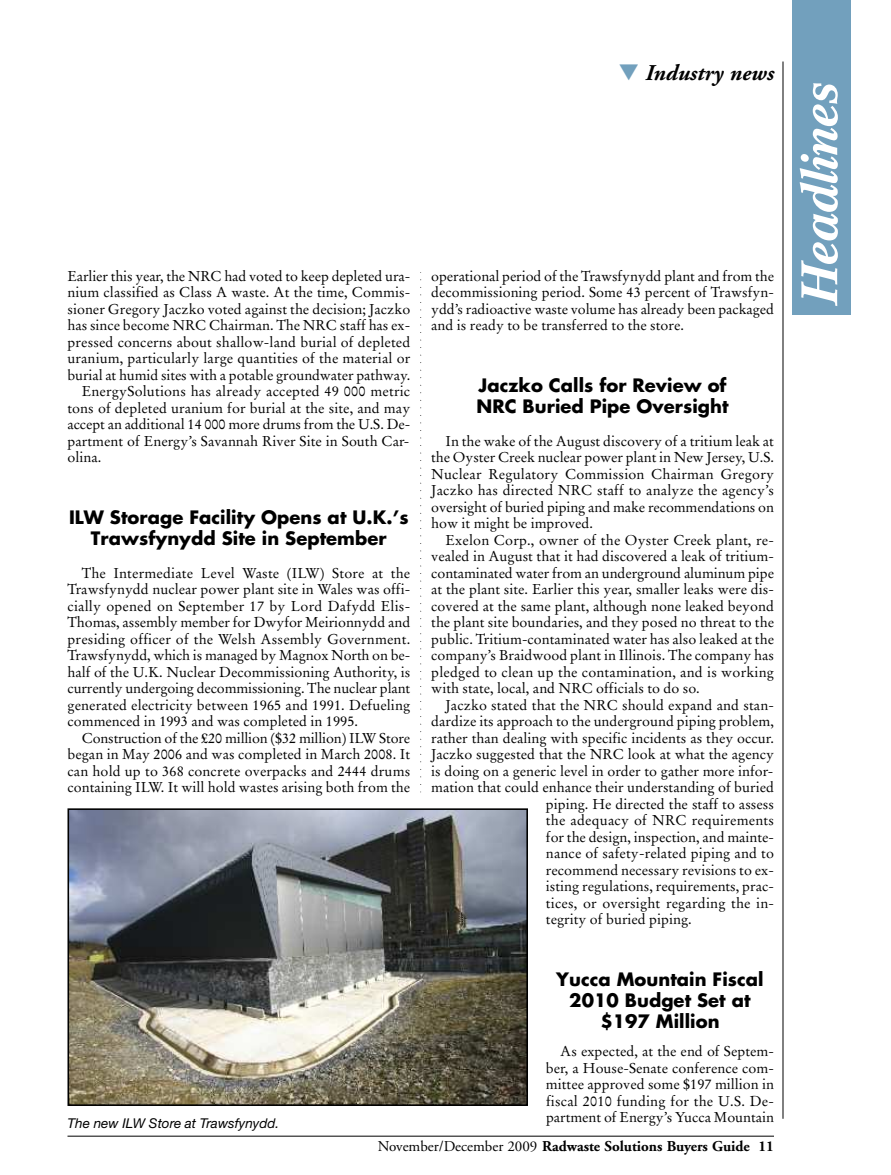
<style>
.page{position:relative;width:891px;height:1175px;background:#fff}
.page>*{position:absolute;margin:0;border:0;box-sizing:border-box;transform-origin:0 0}
.t1{font:italic 700 51px "Cremona";color:#fff}
.t2{font:italic 700 22.5px "Adobe Garamond";color:#000}
.t3{font:700 18px/21px "Futura";letter-spacing:.005em;color:#000;text-align:center}
.t4{font:700 15px "Adobe Garamond";color:#000}
.t5{font:14.25px/16.5px "Stempel Garamond";color:#000;text-align:justify}
.t6{font:italic 13.5px "Helvetica Neue";letter-spacing:.005em;color:#000}
.s1{color:#72a0bd}
.s2{font-weight:400}
</style>
<div class="page">
<hr style="left:68px;top:1135px;width:706px;height:1px;background:#000">
<hr style="left:783px;top:62px;width:1px;height:1056px;background:#000">
<div style="left:792px;top:0;width:58px;height:315px;background:#72a0bd"></div>
<svg style="left:420px;top:272px;width:1px;height:520px"></svg>
<img style="left:71px;top:811px;width:454px;height:291px">
<div style="left:68px;top:808px;width:460px;height:297px;border:2px solid #000"></div>
<h2 class="t2" style="left:619px;top:64px;width:157px"><span class="s1">▼</span> Industry news</h2>
<p class="t5" style="left:68px;top:269px;width:344px">Earlier this year, the NRC had voted to keep depleted ura-</p>
<p class="t5" style="left:68px;top:285px;width:344px">nium classified as Class A waste. At the time, Commis-</p>
<p class="t5" style="left:68px;top:302px;width:344px">sioner Gregory Jaczko voted against the decision; Jaczko</p>
<p class="t5" style="left:67px;top:318px;width:344px">has since become NRC Chairman. The NRC staff has ex-</p>
<p class="t5" style="left:67px;top:335px;width:344px">pressed concerns about shallow-land burial of depleted</p>
<p class="t5" style="left:67px;top:351px;width:344px">uranium, particularly large quantities of the material or</p>
<p class="t5" style="left:67px;top:368px;width:344px">burial at humid sites with a potable groundwater pathway.</p>
<p class="t5" style="left:82px;top:384px;width:330px">EnergySolutions has already accepted 49 000 metric</p>
<p class="t5" style="left:67px;top:401px;width:344px">tons of depleted uranium for burial at the site, and may</p>
<p class="t5" style="left:67px;top:417px;width:344px">accept an additional 14 000 more drums from the U.S. De-</p>
<p class="t5" style="left:67px;top:434px;width:343px">partment of Energy’s Savannah River Site in South Car-</p>
<p class="t5" style="left:67px;top:450px;width:35px">olina.</p>
<p class="t3" style="left:69px;top:508px;width:341px">ILW Storage Facility Opens at U.K.’s<br>Trawsfynydd Site in September</p>
<p class="t5" style="left:67px;top:566px;width:344px;text-indent:14px">The Intermediate Level Waste (ILW) Store at the Trawsfynydd nuclear power plant site in Wales was offi&shy;cially opened on September 17 by Lord Dafydd Elis-Thomas, assembly member for Dwyfor Meirionnydd and presiding officer of the Welsh Assembly Government.<br>Trawsfynydd, which is managed by Magnox North on be&shy;half of the U.K. Nuclear Decommissioning Authority, is currently undergoing decommissioning. The nuclear plant generated electricity between 1965 and 1991. Defueling commenced in 1993 and was completed in 1995.</p>
<p class="t5" style="left:67px;top:731px;width:344px;text-indent:14px">Construction of the £20 million ($32 million) ILW Store began in May 2006 and was completed in March 2008. It can hold up to 368 concrete overpacks and 2444 drums containing ILW. It will hold wastes arising both from the</p>
<p class="t6" style="left:68px;top:1115px;width:213px">The new ILW Store at Trawsfynydd.</p>
<p class="t5" style="left:431px;top:269px;width:344px">operational period of the Trawsfynydd plant and from the decommissioning period. Some 43 percent of Trawsfyn&shy;ydd’s radioactive waste volume has already been packaged and is ready to be transferred to the store.</p>
<p class="t3" style="left:477px;top:376px;width:253px;text-align:left">Jaczko Calls for Review of<br>NRC Buried Pipe Oversight</p>
<p class="t5" style="left:431px;top:434px;width:344px;text-indent:14px">In the wake of the August discovery of a tritium leak at the Oyster Creek nuclear power plant in New Jersey, U.S.<br>Nuclear Regulatory Commission Chairman Gregory Jaczko has directed NRC staff to analyze the agency’s oversight of buried piping and make recommendations on how it might be improved.</p>
<p class="t5" style="left:431px;top:533px;width:344px;text-indent:14px">Exelon Corp., owner of the Oyster Creek plant, re&shy;vealed in August that it had discovered a leak of tritium&shy;contaminated water from an underground aluminum pipe at the plant site. Earlier this year, smaller leaks were dis&shy;covered at the same plant, although none leaked beyond the plant site boundaries, and they posed no threat to the public. Tritium-contaminated water has also leaked at the company’s Braidwood plant in Illinois. The company has pledged to clean up the contamination, and is working with state, local, and NRC officials to do so.</p>
<p class="t5" style="left:445px;top:698px;width:330px">Jaczko stated that the NRC should expand and stan-</p>
<p class="t5" style="left:431px;top:714px;width:344px">dardize its approach to the underground piping problem,</p>
<p class="t5" style="left:431px;top:731px;width:344px">rather than dealing with specific incidents as they occur.</p>
<p class="t5" style="left:431px;top:747px;width:344px">Jaczko suggested that the NRC look at what the agency</p>
<p class="t5" style="left:431px;top:764px;width:343px">is doing on a generic level in order to gather more infor-</p>
<p class="t5" style="left:431px;top:780px;width:344px">mation that could enhance their understanding of buried</p>
<p class="t5" style="left:546px;top:797px;width:230px">piping. He directed the staff to assess</p>
<p class="t5" style="left:546px;top:813px;width:230px">the adequacy of NRC requirements</p>
<p class="t5" style="left:546px;top:830px;width:230px">for the design, inspection, and mainte-</p>
<p class="t5" style="left:546px;top:846px;width:230px">nance of safety-related piping and to</p>
<p class="t5" style="left:546px;top:863px;width:230px">recommend necessary revisions to ex-</p>
<p class="t5" style="left:546px;top:879px;width:230px">isting regulations, requirements, prac-</p>
<p class="t5" style="left:546px;top:896px;width:230px">tices, or oversight regarding the in-</p>
<p class="t5" style="left:546px;top:912px;width:147px">tegrity of buried piping.</p>
<p class="t3" style="left:556px;top:970px;width:209px">Yucca Mountain Fiscal<br>2010 Budget Set at $197 Million</p>
<p class="t5" style="left:546px;top:1044px;width:230px;text-indent:14px">As expected, at the end of Septem&shy;ber, a House-Senate conference com&shy;mittee approved some $197 million in fiscal 2010 funding for the U.S. De&shy;partment of Energy’s Yucca Mountain</p>
<p class="t4" style="left:378px;top:1140px;width:398px"><span class="s2">November/December 2009</span> Radwaste Solutions Buyers Guide 11</p>
<h1 class="t1" style="left:800px;top:306px;width:224px;rotate:-90deg">Headlines</h1>
</div>
